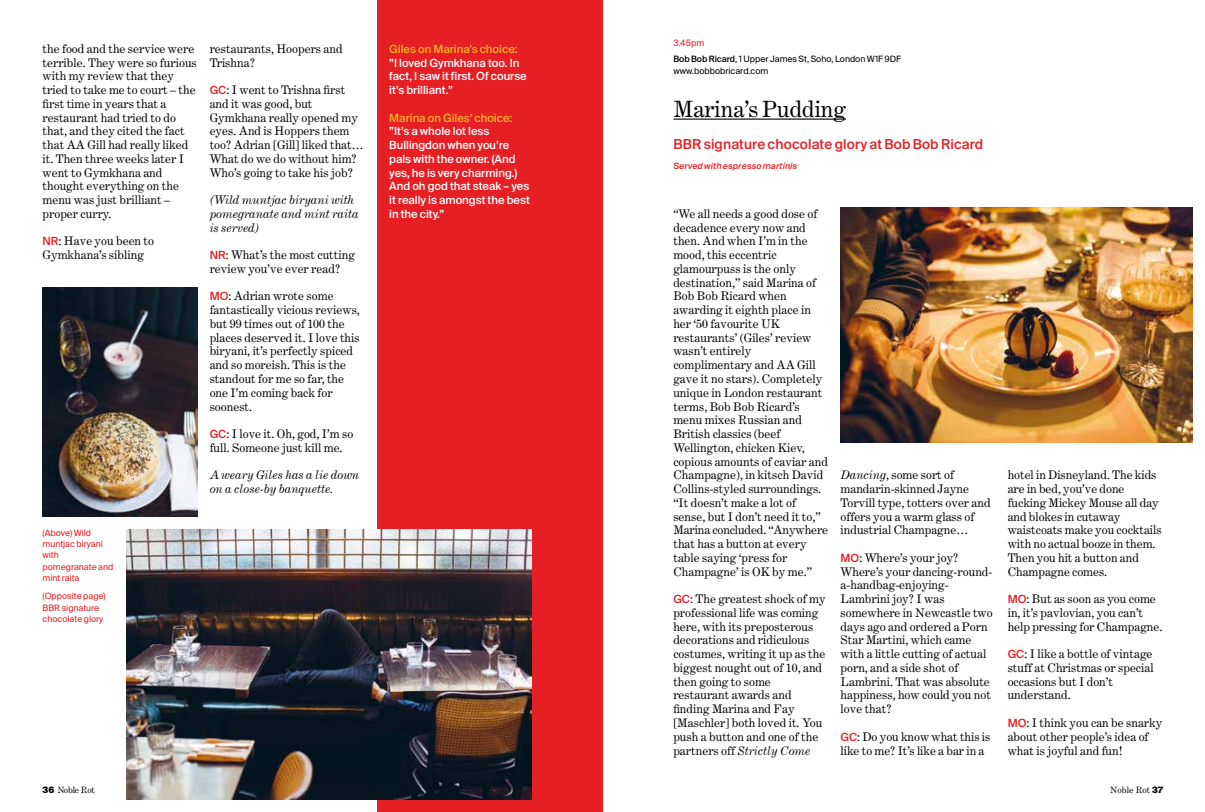
<style>
.page{position:relative;width:1205px;height:812px;background:#fff}
.page>*{position:absolute;margin:0;border:0;box-sizing:border-box;transform-origin:0 0}
.t1{font:22.5px "Century Expanded";color:#000}
.t2{font:500 13.75px "Suisse Intl";letter-spacing:.01em;color:#e51f23}
.t3{font:11.88px/13.8px "Century Expanded";color:#000}
.t4{font:italic 11.88px/13.8px "Century Expanded";color:#000}
.t5{font:500 11.25px/13.8px "Suisse Intl";color:#fff}
.t6{font:500 11.25px "Suisse Intl";color:#f9b026}
.t7{font:8.75px/11.2px "Suisse Intl";color:#e51f23}
.t8{font:8.75px/16px "Suisse Intl";color:#000}
.t9{font:italic 500 8.75px "Suisse Intl";letter-spacing:.01em;color:#e51f23}
.t10{font:8.75px "Century Expanded";letter-spacing:-.015em;color:#000}
.s1{font-family:"Suisse Intl";font-weight:500;font-size:11.25px;color:#e51f23}
.s2{color:#e51f23}
.s3{font-weight:500}
.s4{font-style:italic}
.s5{font-family:"Suisse Intl";font-weight:900}
</style>
<div class="page">
<div style="left:377px;top:0;width:225px;height:811px;background:#e51f23"></div>
<img style="left:126px;top:529px;width:405px;height:270px">
<img style="left:43px;top:287px;width:154px;height:229px">
<hr style="left:673px;top:118px;width:173px;height:2px;background:#000">
<img style="left:840px;top:208px;width:352px;height:234px">
<p class="t3" style="left:43px;top:41px;width:156px">the food and the service were terrible. They were so furious with my review that they tried to take me to court – the first time in years that a restaurant had tried to do that, and they cited the fact that AA Gill had really liked it. Then three weeks later I went to Gymkhana and thought everything on the menu was just brilliant – proper curry.</p>
<p class="t3" style="left:43px;top:234px;width:113px"><span class="s1">NR</span>: Have you been to<br>Gymkhana’s sibling</p>
<p class="t3" style="left:210px;top:41px;width:135px">restaurants, Hoopers and<br>Trishna?</p>
<p class="t3" style="left:210px;top:83px;width:156px"><span class="s1">GC</span>: I went to Trishna first and it was good, but<br>Gymkhana really opened my eyes. And is Hoppers them too? Adrian [Gill] liked that…<br>What do we do without him?<br>Who’s going to take his job?</p>
<p class="t4" style="left:210px;top:193px;width:150px">(Wild muntjac biryani with pomegranate and mint raita is served)</p>
<p class="t3" style="left:210px;top:248px;width:147px"><span class="s1">NR</span>: What’s the most cutting review you’ve ever read?</p>
<p class="t3" style="left:210px;top:289px;width:152px"><span class="s1">MO</span>: Adrian wrote some fantastically vicious reviews, but 99 times out of 100 the places deserved it. I love this biryani, it’s perfectly spiced and so moreish. This is the standout for me so far, the one I’m coming back for soonest.</p>
<p class="t3" style="left:210px;top:426px;width:145px"><span class="s1">GC</span>: I love it. Oh, god, I’m so full. Someone just kill me.</p>
<p class="t4" style="left:210px;top:468px;width:151px">A weary Giles has a lie down on a close-by banquette.</p>
<p class="t7" style="left:43px;top:527px;width:72px">(Above) Wild muntjac biryani with pomegranate and mint raita</p>
<p class="t7" style="left:43px;top:590px;width:65px">(Opposite page)<br>BBR signature chocolate glory</p>
<p class="t6" style="left:389px;top:42px;width:130px">Giles on Marina’s choice:</p>
<p class="t5" style="left:389px;top:56px;width:139px">”I loved Gymkhana too. In fact, I saw it first. Of course it’s brilliant.”</p>
<p class="t6" style="left:389px;top:111px;width:125px">Marina on Giles’ choice:</p>
<p class="t5" style="left:389px;top:124px;width:142px">”It’s a whole lot less<br>Bullingdon when you’re pals with the owner. (And yes, he is very charming.)<br>And oh god that steak – yes it really is amongst the best in the city.”</p>
<p class="t8" style="left:673px;top:35px;width:229px"><span class="s2">3.45pm<br></span><span class="s3">Bob Bob Ricard</span>, 1 Upper James St, Soho, London W1F 9DF</p>
<p class="t8" style="left:673px;top:63px;width:97px">www.bobbobricard.com</p>
<h1 class="t1" style="left:673px;top:95px;width:174px">Marina’s Pudding</h1>
<p class="t2" style="left:673px;top:136px;width:311px">BBR signature chocolate glory at Bob Bob Ricard</p>
<p class="t9" style="left:673px;top:160px;width:125px">Served with espresso martinis</p>
<p class="t3" style="left:673px;top:206px;width:156px">“We all needs a good dose of decadence every now and then. And when I’m in the mood, this eccentric glamourpuss is the only destination,” said Marina of<br>Bob Bob Ricard when awarding it eighth place in her ‘50 favourite UK restaurants’ (Giles’ review wasn’t entirely complimentary and AA Gill gave it no stars). Completely unique in London restaurant terms, Bob Bob Ricard’s menu mixes Russian and<br>British classics (beef<br>Wellington, chicken Kiev, copious amounts of caviar and<br>Champagne), in kitsch David<br>Collins-styled surroundings. “It doesn’t make a lot of sense, but I don’t need it to,”<br>Marina concluded. “Anywhere that has a button at every table saying ‘press for<br>Champagne’ is OK by me.”</p>
<p class="t3" style="left:673px;top:591px;width:154px"><span class="s1">GC</span>: The greatest shock of my professional life was coming here, with its preposterous decorations and ridiculous costumes, writing it up as the biggest nought out of 10, and then going to some restaurant awards and finding Marina and Fay [Maschler] both loved it. You push a button and one of the partners off <span class="s4">Strictly Come</span></p>
<p class="t3" style="left:840px;top:468px;width:152px"><span class="s4">Dancing</span>, some sort of mandarin-skinned Jayne<br>Torvill type, totters over and offers you a warm glass of industrial Champagne…</p>
<p class="t3" style="left:840px;top:550px;width:154px"><span class="s1">MO</span>: Where’s your joy?<br>Where’s your dancing-round&shy;a-handbag-enjoying-<br>Lambrini joy? I was somewhere in Newcastle two days ago and ordered a Porn<br>Star Martini, which came with a little cutting of actual porn, and a side shot of<br>Lambrini. That was absolute happiness, how could you not love that?</p>
<p class="t3" style="left:840px;top:729px;width:151px"><span class="s1">GC</span>: Do you know what this is like to me? It’s like a bar in a</p>
<p class="t3" style="left:1007px;top:468px;width:155px">hotel in Disneyland. The kids are in bed, you’ve done fucking Mickey Mouse all day and blokes in cutaway waistcoats make you cocktails with no actual booze in them.<br>Then you hit a button and<br>Champagne comes.</p>
<p class="t3" style="left:1007px;top:591px;width:156px"><span class="s1">MO</span>: But as soon as you come in, it’s pavlovian, you can’t help pressing for Champagne.</p>
<p class="t3" style="left:1007px;top:646px;width:148px"><span class="s1">GC</span>: I like a bottle of vintage stuff at Christmas or special occasions but I don’t understand.</p>
<p class="t3" style="left:1007px;top:715px;width:156px"><span class="s1">MO</span>: I think you can be snarky about other people’s idea of what is joyful and fun!</p>
<p class="t10" style="left:43px;top:784px;width:54px"><span class="s5">36</span> Noble Rot</p>
<p class="t10" style="left:1110px;top:784px;width:54px">Noble Rot <span class="s5">37</span></p>
</div>
